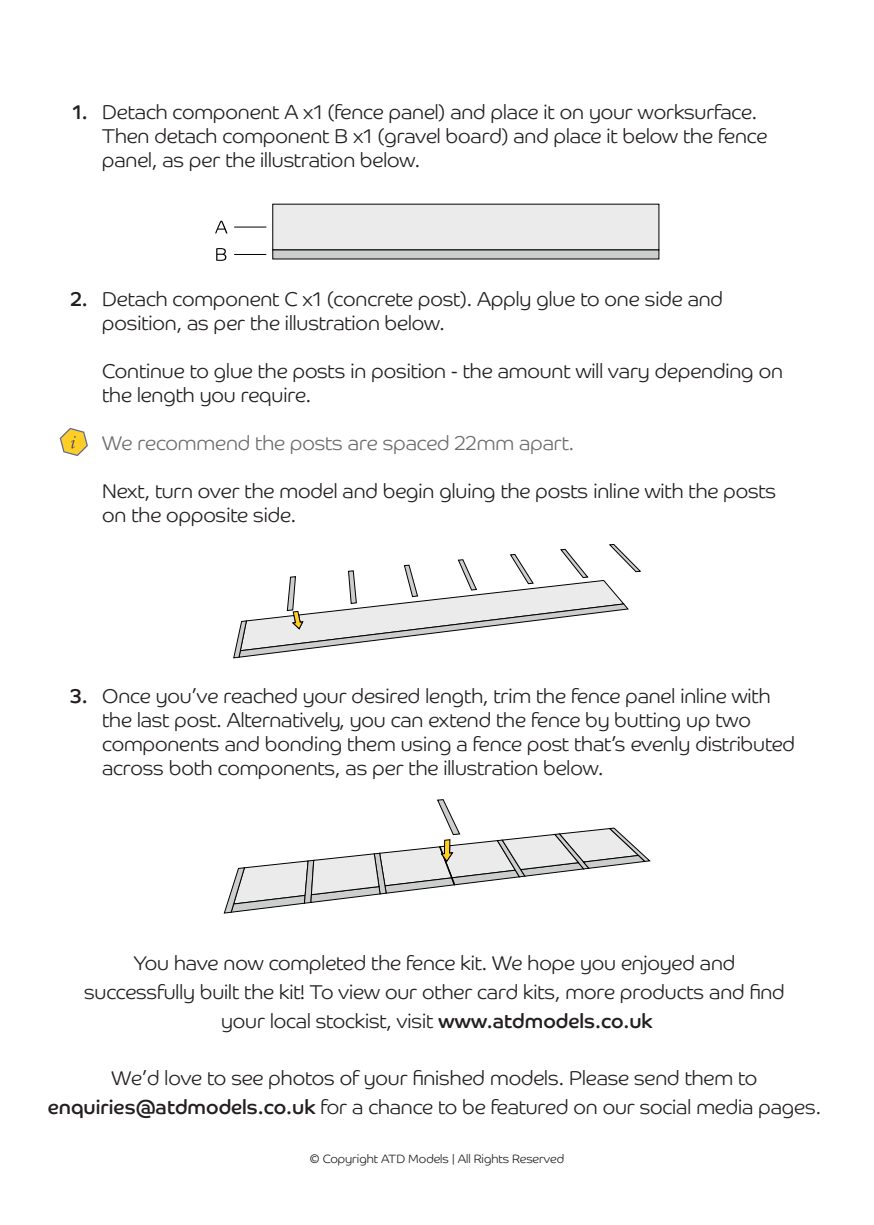
<style>
.page{position:relative;width:874px;height:1225px;background:#fff}
.page>*{position:absolute;margin:0;border:0;box-sizing:border-box;transform-origin:0 0}
.t1{font:300 20px/24px "Co Headline";color:#231f20}
.t2{font:300 20px "Co Headline";color:#6c6d70}
.t3{font:300 12px "Co Headline";color:#231f20}
.s1{font-weight:400}
</style>
<div class="page">
<div style="left:272px;top:204px;width:386px;height:46px;background:#ecebeb;border:1px solid #000001"></div>
<div style="left:272px;top:250px;width:386px;height:9px;background:#cccdcd"></div>
<svg style="left:215px;top:221px;width:12px;height:12px"></svg>
<svg style="left:216px;top:248px;width:10px;height:13px"></svg>
<hr style="left:234px;top:227px;width:32px;height:1px;background:#000001">
<hr style="left:234px;top:254px;width:32px;height:1px;background:#000001">
<svg style="left:233px;top:544px;width:408px;height:114px"></svg>
<svg style="left:224px;top:799px;width:426px;height:114px"></svg>
<svg style="left:60px;top:428px;width:28px;height:28px"></svg>
<p class="t1" style="left:102px;top:98px;width:666px;text-indent:-29px"><span class="s1">1.</span> Detach component A x1 (fence panel) and place it on your worksurface.<br>Then detach component B x1 (gravel board) and place it below the fence panel, as per the illustration below.</p>
<p class="t1" style="left:102px;top:285px;width:622px;text-indent:-31px"><span class="s1">2.</span> Detach component C x1 (concrete post). Apply glue to one side and position, as per the illustration below.</p>
<p class="t1" style="left:102px;top:357px;width:681px">Continue to glue the posts in position - the amount will vary depending on the length you require.</p>
<p class="t2" style="left:102px;top:424px;width:473px">We recommend the posts are spaced 22mm apart.</p>
<p class="t1" style="left:102px;top:477px;width:675px">Next, turn over the model and begin gluing the posts inline with the posts on the opposite side.</p>
<p class="t1" style="left:102px;top:682px;width:694px;text-indent:-32px"><span class="s1">3.</span> Once you’ve reached your desired length, trim the fence panel inline with the last post. Alternatively, you can extend the fence by butting up two components and bonding them using a fence post that’s evenly distributed across both components, as per the illustration below.</p>
<p class="t1" style="left:84px;top:947px;width:701px;line-height:28.8px;text-align:center">You have now completed the fence kit. We hope you enjoyed and successfully built the kit! To view our other card kits, more products and find your local stockist, visit <span class="s1">www.atdmodels.co.uk</span></p>
<p class="t1" style="left:48px;top:1062px;width:774px;line-height:28.8px;text-align:center">We’d love to see photos of your finished models. Please send them to <span class="s1">enquiries@atdmodels.co.uk</span> for a chance to be featured on our social media pages.</p>
<p class="t3" style="left:310px;top:1147px;width:256px">© Copyright ATD Models | All Rights Reserved</p>
</div>
